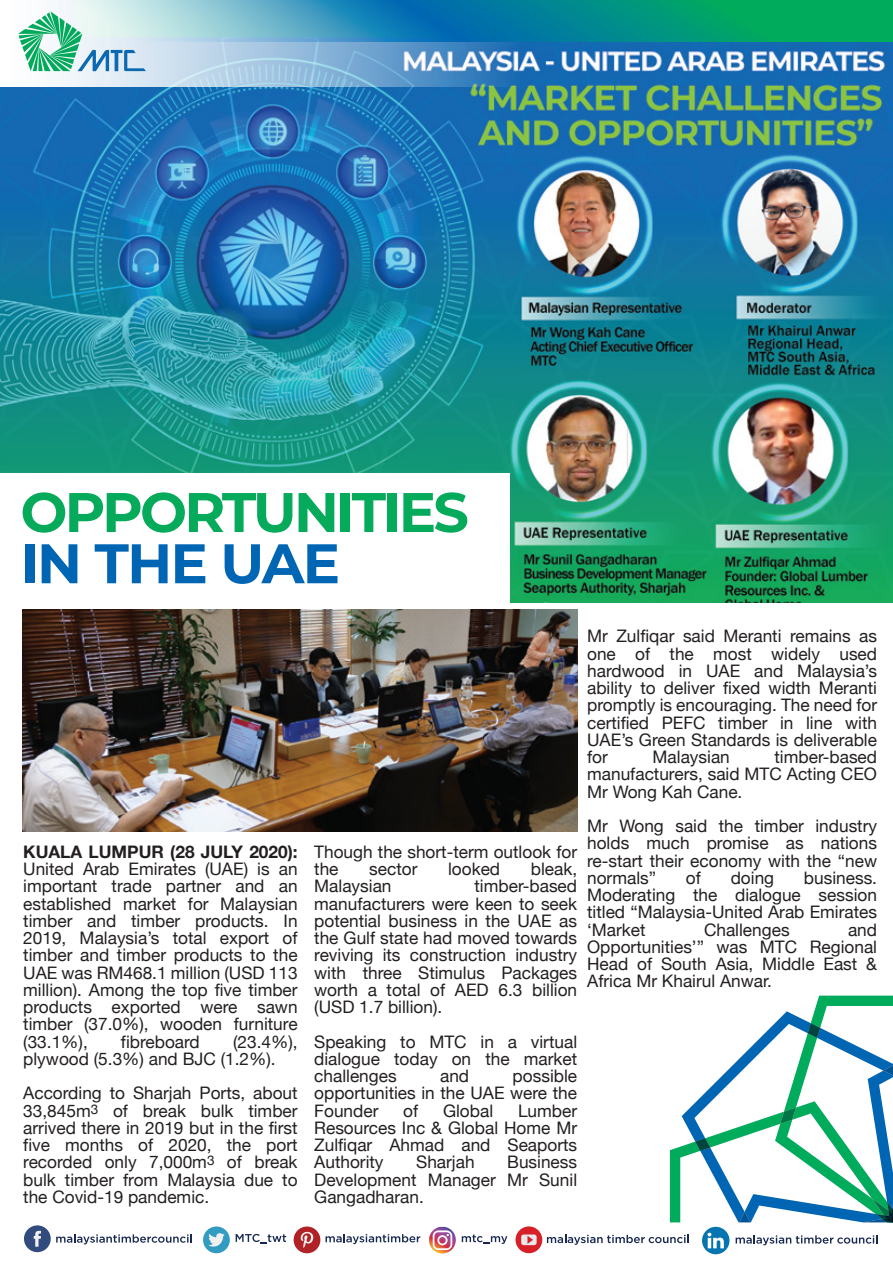
<style>
.page{position:relative;width:893px;height:1263px;background:#fff}
.page>*{position:absolute;margin:0;border:0;box-sizing:border-box;transform-origin:0 0}
.t1{font:700 55.65px "Montserrat";letter-spacing:-.05em;color:#05aa5b}
.t2{font:700 55.65px "Montserrat";letter-spacing:-.03em;color:#0066b3}
.t3{font:17.25px/17.2px "Helvetica Neue";color:#231f20;text-align:justify}
.t4{font:700 17.25px "Helvetica Neue";color:#231f20}
</style>
<div class="page">
<img style="left:0;top:41px;width:893px;height:561px">
<div style="left:0;top:473px;width:510px;height:129px;background:#fff"></div>
<svg style="left:56px;top:1234px;width:136px;height:10px"></svg>
<div style="left:24px;top:1225px;width:27px;height:27px;background:#324b7f;border-radius:50%"></div>
<svg style="left:34px;top:1231px;width:7px;height:16px"></svg>
<svg style="left:326px;top:1234px;width:94px;height:10px"></svg>
<div style="left:294px;top:1226px;width:26px;height:27px;background:#b12226;border-radius:50%"></div>
<svg style="left:301px;top:1231px;width:13px;height:17px"></svg>
<svg style="left:236px;top:1234px;width:50px;height:10px"></svg>
<div style="left:203px;top:1226px;width:27px;height:27px;background:#319bc2;border-radius:50%"></div>
<svg style="left:208px;top:1233px;width:17px;height:13px"></svg>
<svg style="left:462px;top:1234px;width:45px;height:10px"></svg>
<svg style="left:429px;top:1227px;width:27px;height:26px"></svg>
<div style="left:515px;top:1226px;width:27px;height:27px;background:#d82028;border-radius:50%"></div>
<div style="left:521px;top:1234px;width:16px;height:11px;background:#e8e8ea;border-radius:2px"></div>
<svg style="left:527px;top:1236px;width:6px;height:8px"></svg>
<svg style="left:547px;top:1235px;width:142px;height:10px"></svg>
<div style="left:702px;top:1227px;width:27px;height:27px;background:#0574b1;border-radius:50%"></div>
<svg style="left:707px;top:1233px;width:17px;height:15px"></svg>
<svg style="left:736px;top:1235px;width:141px;height:10px"></svg>
<img style="left:23px;top:610px;width:554px;height:222px">
<svg style="left:0;top:41px;width:520px;height:46px"></svg>
<svg style="left:18px;top:41px;width:438px;height:30px;background:#97c3d7"></svg>
<svg style="left:670px;top:996px;width:223px;height:227px"></svg>
<svg style="left:18px;top:0;width:875px;height:41px;background:#3ba7a4"></svg>
<h1 class="t1" style="left:20px;top:472px;width:450px">OPPORTUNITIES</h1>
<h1 class="t2" style="left:20px;top:523px;width:321px">IN THE UAE</h1>
<p class="t4" style="left:23px;top:838px;width:276px">KUALA LUMPUR (28 JULY 2020):</p>
<p class="t3" style="left:23px;top:861px;width:276px">United Arab Emirates (UAE) is an important trade partner and an established market for Malaysian timber and timber products. In 2019, Malaysia’s total export of timber and timber products to the UAE was RM468.1 million (USD 113 million). Among the top five timber products exported were sawn timber (37.0%), wooden furniture (33.1%),</p>
<p class="t3" style="left:23px;top:1034px;width:276px;text-indent:210px">(23.4%), plywood (5.3%) and BJC (1.2%).</p>
<p class="t3" style="left:23px;top:1085px;width:276px">According to Sharjah Ports, about 33,845m<sup>3</sup> of break bulk timber arrived there in 2019 but in the first five months of 2020, the port recorded only 7,000m<sup>3</sup> of break bulk timber from Malaysia due to the Covid-19 pandemic.</p>
<p class="t3" style="left:121px;top:1034px;width:80px">fibreboard</p>
<p class="t3" style="left:314px;top:844px;width:264px">Though the short-term outlook for the</p>
<p class="t3" style="left:369px;top:861px;width:50px">sector</p>
<p class="t3" style="left:448px;top:861px;width:54px">looked</p>
<p class="t3" style="left:531px;top:861px;width:48px">bleak,</p>
<p class="t3" style="left:314px;top:878px;width:79px">Malaysian</p>
<p class="t3" style="left:314px;top:878px;width:264px;text-indent:160px">timber-based manufacturers were keen to seek potential business in the UAE as the Gulf state had moved towards reviving its construction industry with three Stimulus Packages worth a total of AED 6.3 billion (USD 1.7 billion).</p>
<p class="t3" style="left:314px;top:1034px;width:264px">Speaking to MTC in a virtual dialogue today on the market challenges</p>
<p class="t3" style="left:314px;top:1068px;width:264px;text-indent:198px">possible opportunities in the UAE were the Founder</p>
<p class="t3" style="left:440px;top:1068px;width:31px">and</p>
<p class="t3" style="left:403px;top:1103px;width:17px">of</p>
<p class="t3" style="left:443px;top:1103px;width:52px">Global</p>
<p class="t3" style="left:314px;top:1103px;width:264px;text-indent:204px">Lumber Resources Inc &amp; Global Home Mr Zulfiqar Ahmad and Seaports Authority</p>
<p class="t3" style="left:416px;top:1154px;width:60px">Sharjah</p>
<p class="t3" style="left:314px;top:1154px;width:264px;text-indent:193px">Business Development Manager Mr Sunil Gangadharan.</p>
<p class="t3" style="left:587px;top:629px;width:291px">Mr Zulfiqar said Meranti remains as one of the most widely used hardwood in UAE and Malaysia’s ability to deliver fixed width Meranti promptly is encouraging. The need for certified PEFC timber in line with UAE’s Green Standards is deliverable for</p>
<p class="t3" style="left:587px;top:749px;width:291px;text-indent:187px">timber-based manufacturers, said MTC Acting CEO Mr Wong Kah Cane.</p>
<p class="t3" style="left:587px;top:818px;width:291px">Mr Wong said the timber industry holds much promise as nations re-start their economy with the “new normals”</p>
<p class="t3" style="left:652px;top:749px;width:79px">Malaysian</p>
<p class="t3" style="left:686px;top:870px;width:17px">of</p>
<p class="t3" style="left:731px;top:870px;width:45px">doing</p>
<p class="t3" style="left:587px;top:870px;width:291px;text-indent:217px">business.<br>Moderating the dialogue session titled “Malaysia-United Arab Emirates ‘Market</p>
<p class="t3" style="left:704px;top:922px;width:87px">Challenges</p>
<p class="t3" style="left:587px;top:922px;width:291px;text-indent:261px">and Opportunities’” was MTC Regional Head of South Asia, Middle East &amp; Africa Mr Khairul Anwar.</p>
</div>
